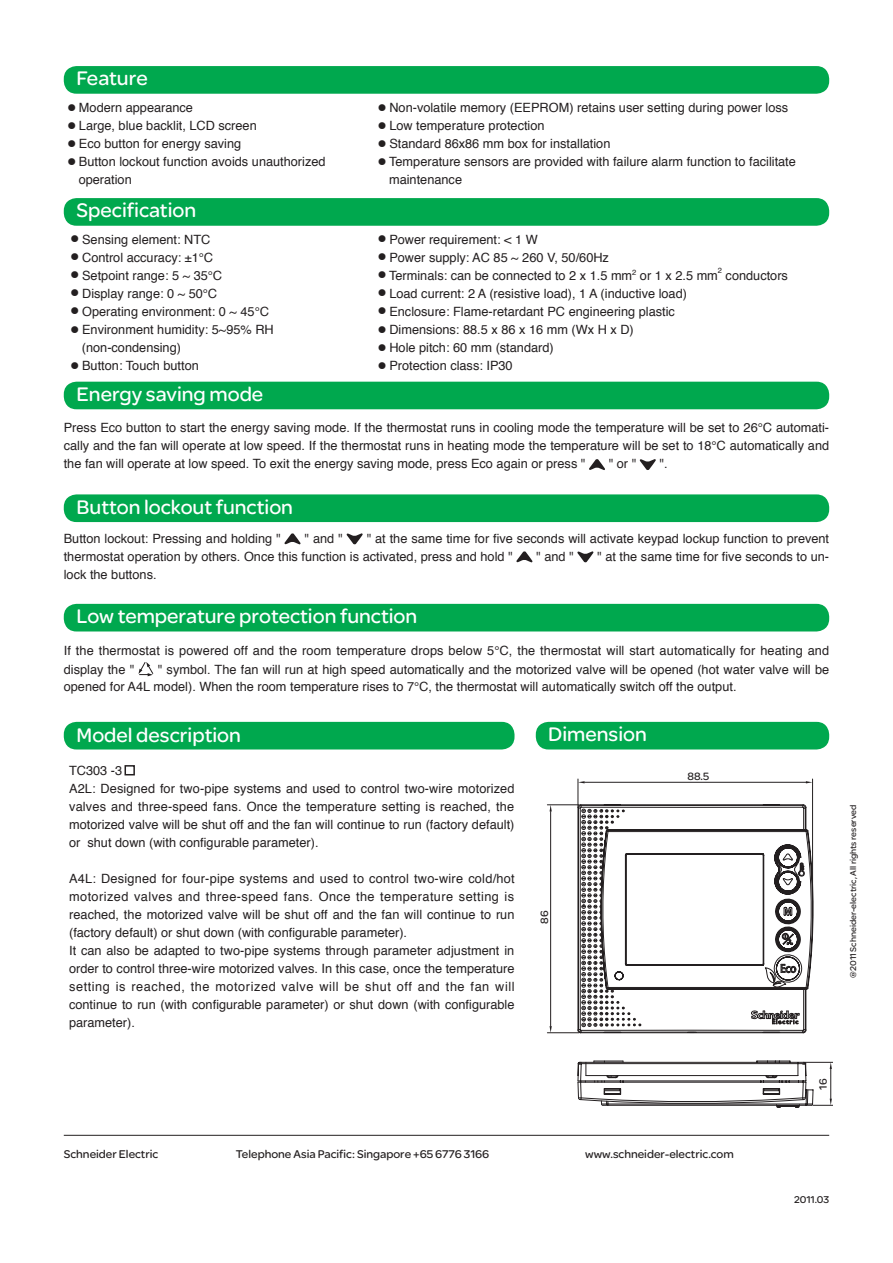
<style>
.page{position:relative;width:893px;height:1263px;background:#fff}
.page>*{position:absolute;margin:0;border:0;box-sizing:border-box;transform-origin:0 0}
.t1{font:21px "SE Optimist";color:#fff}
.t2{font:12.75px/18px "Helvetica";color:#231f20}
.t3{font:12px "SE Optimist";color:#231f20}
.t4{font:11.25px "SE Optimist";color:#231f20}
.t5{font:10.5px "SE Optimist";color:#231f20}
.t6{font:9px "SE Optimist";color:#231f20}
.t7{font:7.5px "Helvetica";color:#231f20}
.s1{font-family:"Graph Sch"}
</style>
<div class="page">
<div style="left:64px;top:198px;width:765px;height:28px;background:#00a84e;border-radius:13px"></div>
<div style="left:64px;top:722px;width:450px;height:27px;background:#00a84e;border-radius:13px"></div>
<div style="left:536px;top:722px;width:293px;height:27px;background:#00a84e;border-radius:13px"></div>
<div style="left:64px;top:66px;width:765px;height:28px;background:#00a84e;border-radius:13px"></div>
<hr style="left:64px;top:1135px;width:765px;height:1px;background:#231f20">
<div style="left:125px;top:765px;width:10px;height:10px;border:2px solid #231f20"></div>
<svg style="left:578px;top:779px;width:235px;height:153px"></svg>
<svg style="left:806px;top:781px;width:6px;height:2px"></svg>
<svg style="left:578px;top:781px;width:7px;height:2px"></svg>
<hr style="left:547px;top:1032px;width:32px;height:1px;background:#231f20">
<hr style="left:547px;top:804px;width:32px;height:1px;background:#231f20">
<hr style="left:550px;top:811px;width:1px;height:215px;background:#231f20">
<svg style="left:550px;top:1026px;width:2px;height:7px"></svg>
<svg style="left:578px;top:932px;width:254px;height:176px"></svg>
<div style="left:64px;top:382px;width:765px;height:27px;background:#00a84e;border-radius:13px"></div>
<div style="left:64px;top:494px;width:765px;height:28px;background:#00a84e;border-radius:13px"></div>
<div style="left:64px;top:604px;width:765px;height:27px;background:#00a84e;border-radius:13px"></div>
<svg style="left:589px;top:459px;width:16px;height:11px"></svg>
<svg style="left:640px;top:459px;width:16px;height:11px"></svg>
<svg style="left:285px;top:533px;width:15px;height:11px"></svg>
<svg style="left:347px;top:533px;width:16px;height:11px"></svg>
<svg style="left:516px;top:551px;width:16px;height:11px"></svg>
<svg style="left:577px;top:551px;width:16px;height:11px"></svg>
<svg style="left:138px;top:662px;width:15px;height:14px"></svg>
<h1 class="t1" style="left:77px;top:64px;width:73px">Feature</h1>
<p class="t2" style="left:68px;top:98px;width:127px"><span class="s1">p</span> Modern appearance</p>
<p class="t2" style="left:68px;top:116px;width:190px"><span class="s1">p</span> Large, blue backlit, LCD screen</p>
<p class="t2" style="left:68px;top:134px;width:175px"><span class="s1">p</span> Eco button for energy saving</p>
<p class="t2" style="left:68px;top:152px;width:259px"><span class="s1">p</span> Button lockout function avoids unauthorized</p>
<p class="t2" style="left:79px;top:170px;width:55px">operation</p>
<h1 class="t1" style="left:77px;top:196px;width:121px">Specification</h1>
<p class="t2" style="left:71px;top:230px;width:141px"><span class="s1">p</span> Sensing element: NTC</p>
<p class="t2" style="left:71px;top:248px;width:144px"><span class="s1">p</span> Control accuracy: ±1℃</p>
<p class="t2" style="left:71px;top:266px;width:153px"><span class="s1">p</span> Setpoint range: 5 ~ 35℃</p>
<p class="t2" style="left:71px;top:284px;width:148px"><span class="s1">p</span> Display range: 0 ~ 50℃</p>
<p class="t2" style="left:71px;top:302px;width:199px"><span class="s1">p</span> Operating environment: 0 ~ 45℃</p>
<p class="t2" style="left:71px;top:320px;width:204px"><span class="s1">p</span> Environment humidity: 5~95% RH</p>
<p class="t2" style="left:82px;top:338px;width:101px">(non-condensing)</p>
<p class="t2" style="left:71px;top:356px;width:129px"><span class="s1">p</span> Button: Touch button</p>
<h1 class="t1" style="left:77px;top:379px;width:188px">Energy saving mode</h1>
<p class="t2" style="left:378px;top:98px;width:411px"><span class="s1">p</span> Non-volatile memory (EEPROM) retains user setting during power loss</p>
<p class="t2" style="left:378px;top:116px;width:168px"><span class="s1">p</span> Low temperature protection</p>
<p class="t2" style="left:378px;top:134px;width:234px"><span class="s1">p</span> Standard 86x86 mm box for installation</p>
<p class="t2" style="left:378px;top:152px;width:419px"><span class="s1">p</span> Temperature sensors are provided with failure alarm function to facilitate</p>
<p class="t2" style="left:389px;top:170px;width:74px">maintenance</p>
<p class="t2" style="left:378px;top:230px;width:341px"><span class="s1">p</span> Power requirement: &lt; 1 W<br><span class="s1">p</span> Power supply: AC 85 ~ 260 V, 50/60Hz<br><span class="s1">p</span> Terminals: can be connected to 2 x 1.5 mm<sup>2</sup> or 1 x 2.5 mm</p>
<p class="t7" style="left:718px;top:264px;width:6px">2</p>
<p class="t2" style="left:726px;top:266px;width:64px">conductors</p>
<p class="t2" style="left:378px;top:284px;width:310px"><span class="s1">p</span> Load current: 2 A (resistive load), 1 A (inductive load) <span class="s1">p</span> Enclosure: Flame-retardant PC engineering plastic<br><span class="s1">p</span> Dimensions: 88.5 x 86 x 16 mm (Wx H x D)<br><span class="s1">p</span> Hole pitch: 60 mm (standard)<br><span class="s1">p</span> Protection class: IP30</p>
<p class="t2" style="left:64px;top:418px;width:767px;text-align:justify">Press Eco button to start the energy saving mode. If the thermostat runs in cooling mode the temperature will be set to 26℃ automati&shy;cally and the fan will operate at low speed. If the thermostat runs in heating mode the temperature will be set to 18℃ automatically and the fan will operate at low speed. To exit the energy saving mode, press Eco again or press "</p>
<p class="t2" style="left:609px;top:454px;width:29px">" or "</p>
<p class="t2" style="left:660px;top:454px;width:10px">".</p>
<h1 class="t1" style="left:77px;top:492px;width:218px">Button lockout function</h1>
<p class="t2" style="left:64px;top:529px;width:767px;text-indent:303px">" at the same time for five seconds will activate keypad lockup function to prevent thermostat operation by others. Once this function is activated, press and hold "</p>
<p class="t2" style="left:64px;top:529px;width:218px">Button lockout: Pressing and holding "</p>
<p class="t2" style="left:305px;top:529px;width:40px">" and "</p>
<p class="t2" style="left:536px;top:547px;width:39px">" and "</p>
<p class="t2" style="left:597px;top:547px;width:233px">" at the same time for five seconds to un-</p>
<p class="t2" style="left:64px;top:565px;width:94px">lock the buttons.</p>
<h1 class="t1" style="left:77px;top:602px;width:342px">Low temperature protection function</h1>
<p class="t2" style="left:64px;top:640px;width:767px;line-height:19px">If the thermostat is powered off and the room temperature drops below 5℃, the thermostat will start automatically for heating and display the "</p>
<p class="t2" style="left:64px;top:661px;width:767px;line-height:17px;text-indent:94px">" symbol. The fan will run at high speed automatically and the motorized valve will be opened (hot water valve will be opened for A4L model). When the room temperature rises to 7℃, the thermostat will automatically switch off the output.</p>
<h1 class="t1" style="left:77px;top:720px;width:166px">Model description</h1>
<p class="t2" style="left:69px;top:761px;width:447px">TC303 -3<br>A2L: Designed for two-pipe systems and used to control two-wire motorized valves and three-speed fans. Once the temperature setting is reached, the motorized valve will be shut off and the fan will continue to run (factory default) or shut down (with configurable parameter).</p>
<p class="t2" style="left:69px;top:869px;width:447px">A4L: Designed for four-pipe systems and used to control two-wire cold/hot motorized valves and three-speed fans. Once the temperature setting is reached, the motorized valve will be shut off and the fan will continue to run (factory default) or shut down (with configurable parameter).<br>It can also be adapted to two-pipe systems through parameter adjustment in order to control three-wire motorized valves. In this case, once the temperature setting is reached, the motorized valve will be shut off and the fan will continue to run (with configurable parameter) or shut down (with configurable parameter).</p>
<h1 class="t1" style="left:548px;top:719px;width:100px">Dimension</h1>
<p class="t4" style="left:537px;top:923px;width:15px;rotate:-90deg">86</p>
<p class="t4" style="left:687px;top:768px;width:23px">88.5</p>
<p class="t4" style="left:815px;top:1090px;width:13px;rotate:-90deg">16</p>
<p class="t6" style="left:847px;top:977px;width:174px;rotate:-90deg">@2011 Schneider-electric, All rights reserved</p>
<p class="t3" style="left:64px;top:1145px;width:96px">Schneider Electric</p>
<p class="t3" style="left:236px;top:1145px;width:255px">Telephone Asia Pacific: Singapore +65 6776 3166</p>
<p class="t3" style="left:585px;top:1145px;width:150px">www.schneider-electric.com</p>
<p class="t5" style="left:794px;top:1192px;width:36px">2011.03</p>
</div>
